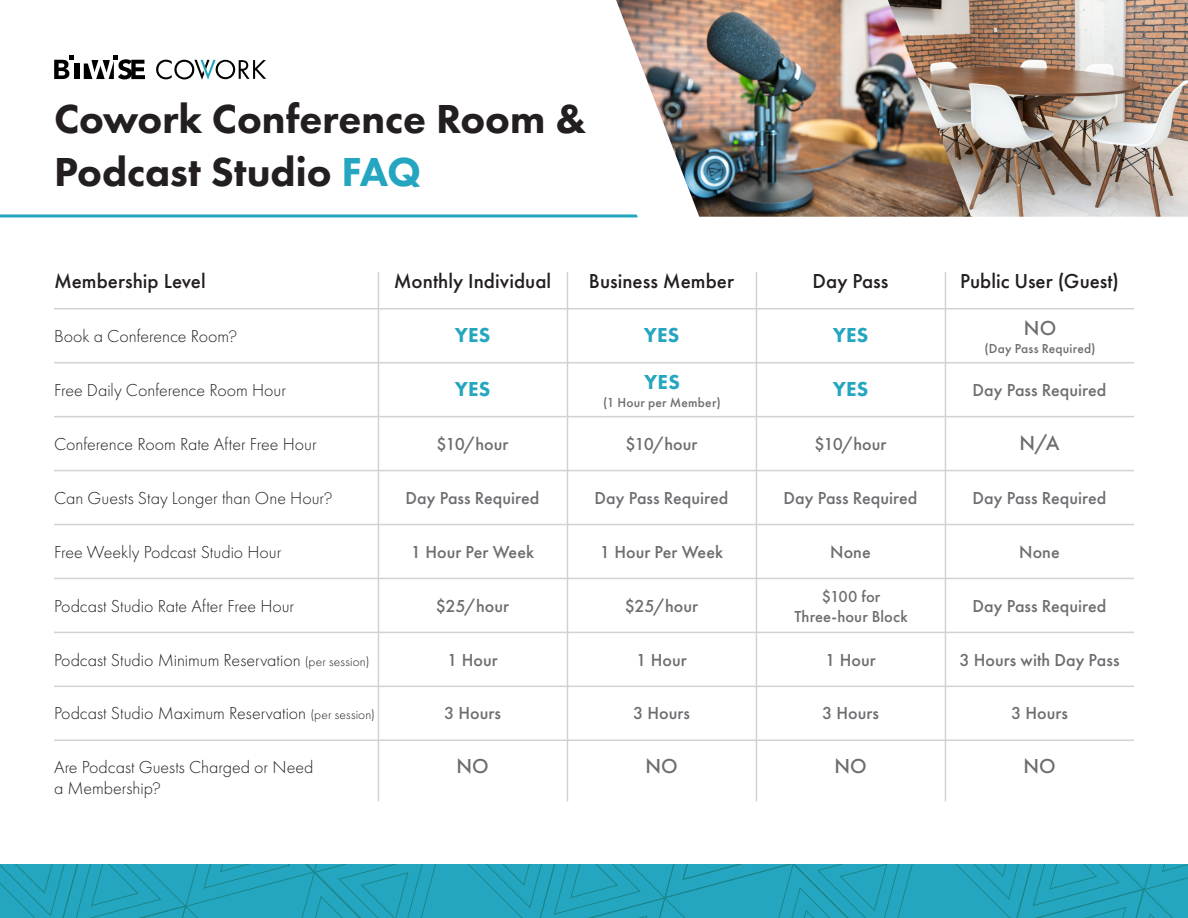
<style>
.page{position:relative;width:1188px;height:918px;background:#fff}
.page>*{position:absolute;margin:0;border:0;box-sizing:border-box;transform-origin:0 0}
.t1{font:800 42px/52.5px "Futura PT";letter-spacing:-.005em;color:#231f20}
.Questions{font:500 21px "Futura PT";color:#231f20}
.Questions-2{font:800 21px "Futura PT";letter-spacing:.005em;color:#24a6c0}
.Questions-3{font:500 21px "Futura PT";color:#6c6d70}
.No{font:800 21px "Futura PT";color:#24a6c0}
.No-2{font:500 21px "Futura PT";color:#6c6d70}
.Questions-4{font:300 18px "Futura PT";color:#231f20}
.Questions-5{font:500 18px "Futura PT";color:#6c6d70}
.DPR{font:500 16.5px/19.8px "Futura PT";letter-spacing:.005em;color:#6c6d70;text-align:center}
.No-3{font:500 13.5px "Futura PT";letter-spacing:.015em;color:#6c6d70}
.s1{color:#24a6c0}
.s2{font-family:"Poppins";font-weight:200;font-size:16.5px}
.s3{font-size:13.5px}
</style>
<div class="page">
<img style="left:616px;top:0;width:272px;height:217px">
<img style="left:888px;top:0;width:300px;height:217px">
<div style="left:74px;top:64px;width:6px;height:15px;background:#000"></div>
<svg style="left:54px;top:55px;width:20px;height:24px"></svg>
<svg style="left:84px;top:55px;width:61px;height:24px"></svg>
<svg style="left:156px;top:60px;width:110px;height:20px"></svg>
<svg style="left:0;top:864px;width:1188px;height:54px;background:#23a3bc"></svg>
<svg style="left:0;top:214px;width:638px;height:3px;background:#46b3c9"></svg>
<hr style="left:945px;top:272px;width:1px;height:529px;background:#d1d2d4">
<hr style="left:756px;top:272px;width:1px;height:529px;background:#d1d2d4">
<hr style="left:567px;top:272px;width:1px;height:529px;background:#d1d2d4">
<hr style="left:378px;top:272px;width:1px;height:529px;background:#d1d2d4">
<hr style="left:54px;top:308px;width:1080px;height:2px;background:#d1d2d4">
<hr style="left:54px;top:362px;width:1080px;height:1px;background:#d1d2d4">
<hr style="left:54px;top:416px;width:1080px;height:1px;background:#d1d2d4">
<hr style="left:54px;top:470px;width:1080px;height:1px;background:#d1d2d4">
<hr style="left:54px;top:524px;width:1080px;height:1px;background:#d1d2d4">
<hr style="left:54px;top:578px;width:1080px;height:1px;background:#d1d2d4">
<hr style="left:54px;top:632px;width:1080px;height:1px;background:#d1d2d4">
<hr style="left:54px;top:686px;width:1080px;height:1px;background:#d1d2d4">
<hr style="left:54px;top:740px;width:1080px;height:1px;background:#d1d2d4">
<p class="t1" style="left:54px;top:93px;width:534px">Cowork Conference Room &amp;<br>Podcast Studio <span class="s1">FAQ</span></p>
<p class="Questions" style="left:54px;top:268px;width:153px">Membership Level</p>
<p class="Questions" style="left:394px;top:268px;width:159px">Monthly Individual</p>
<p class="Questions" style="left:589px;top:268px;width:147px">Business Member</p>
<p class="Questions" style="left:813px;top:268px;width:77px">Day Pass</p>
<p class="Questions" style="left:960px;top:268px;width:160px">Public User (Guest)</p>
<p class="Questions-4" style="left:54px;top:326px;width:185px">Book a Conference Room<span class="s2">?</span></p>
<p class="Questions-2" style="left:455px;top:322px;width:37px">YES</p>
<p class="Questions-2" style="left:644px;top:322px;width:37px">YES</p>
<p class="Questions-2" style="left:833px;top:322px;width:37px">YES</p>
<p class="No-2" style="left:1024px;top:315px;width:34px">NO</p>
<p class="No-3" style="left:985px;top:340px;width:112px">(Day Pass Required)</p>
<p class="No" style="left:644px;top:369px;width:37px">YES</p>
<p class="No-3" style="left:603px;top:394px;width:119px">(1 Hour per Member)</p>
<p class="Questions-4" style="left:54px;top:380px;width:234px">Free Daily Conference Room Hour</p>
<p class="Questions-2" style="left:455px;top:376px;width:37px">YES</p>
<p class="Questions-2" style="left:833px;top:376px;width:37px">YES</p>
<p class="Questions-5" style="left:973px;top:379px;width:135px">Day Pass Required</p>
<p class="Questions-4" style="left:54px;top:434px;width:264px">Conference Room Rate After Free Hour</p>
<p class="Questions-5" style="left:437px;top:433px;width:73px">$10/hour</p>
<p class="Questions-5" style="left:626px;top:433px;width:73px">$10/hour</p>
<p class="Questions-5" style="left:815px;top:433px;width:73px">$10/hour</p>
<p class="Questions-3" style="left:1019px;top:430px;width:42px">N/A</p>
<p class="Questions-4" style="left:54px;top:488px;width:280px">Can Guests Stay Longer than One Hour<span class="s2">?</span></p>
<p class="Questions-5" style="left:406px;top:487px;width:135px">Day Pass Required</p>
<p class="Questions-5" style="left:595px;top:487px;width:135px">Day Pass Required</p>
<p class="Questions-5" style="left:784px;top:487px;width:135px">Day Pass Required</p>
<p class="Questions-5" style="left:973px;top:487px;width:135px">Day Pass Required</p>
<p class="Questions-4" style="left:54px;top:541px;width:229px">Free Weekly Podcast Studio Hour</p>
<p class="Questions-5" style="left:411px;top:541px;width:125px">1 Hour Per Week</p>
<p class="Questions-5" style="left:600px;top:541px;width:125px">1 Hour Per Week</p>
<p class="Questions-5" style="left:830px;top:541px;width:42px">None</p>
<p class="Questions-5" style="left:1019px;top:541px;width:42px">None</p>
<p class="Questions-4" style="left:54px;top:595px;width:242px">Podcast Studio Rate After Free Hour</p>
<p class="Questions-5" style="left:436px;top:595px;width:75px">$25/hour</p>
<p class="Questions-5" style="left:625px;top:595px;width:75px">$25/hour</p>
<p class="Questions-5" style="left:973px;top:595px;width:135px">Day Pass Required</p>
<p class="Questions-4" style="left:54px;top:649px;width:317px">Podcast Studio Minimum Reservation <span class="s3">(per session)</span></p>
<p class="Questions-5" style="left:447px;top:649px;width:52px">1 Hour</p>
<p class="Questions-5" style="left:636px;top:649px;width:52px">1 Hour</p>
<p class="Questions-5" style="left:825px;top:649px;width:52px">1 Hour</p>
<p class="Questions-5" style="left:959px;top:649px;width:162px">3 Hours with Day Pass</p>
<p class="Questions-4" style="left:54px;top:703px;width:323px">Podcast Studio Maximum Reservation <span class="s3">(per session)</span></p>
<p class="Questions-5" style="left:444px;top:703px;width:58px">3 Hours</p>
<p class="Questions-5" style="left:633px;top:703px;width:58px">3 Hours</p>
<p class="Questions-5" style="left:822px;top:703px;width:58px">3 Hours</p>
<p class="Questions-5" style="left:1011px;top:703px;width:58px">3 Hours</p>
<p class="Questions-4" style="left:54px;top:757px;width:261px">Are Podcast Guests Charged or Need</p>
<p class="Questions-3" style="left:456px;top:754px;width:34px">NO</p>
<p class="Questions-3" style="left:645px;top:754px;width:34px">NO</p>
<p class="Questions-3" style="left:834px;top:754px;width:34px">NO</p>
<p class="Questions-3" style="left:1023px;top:754px;width:34px">NO</p>
<p class="Questions-4" style="left:54px;top:778px;width:108px">a Membership<span class="s2">?</span></p>
<p class="DPR" style="left:794px;top:587px;width:115px">$100 for<br>Three-hour Block</p>
</div>
